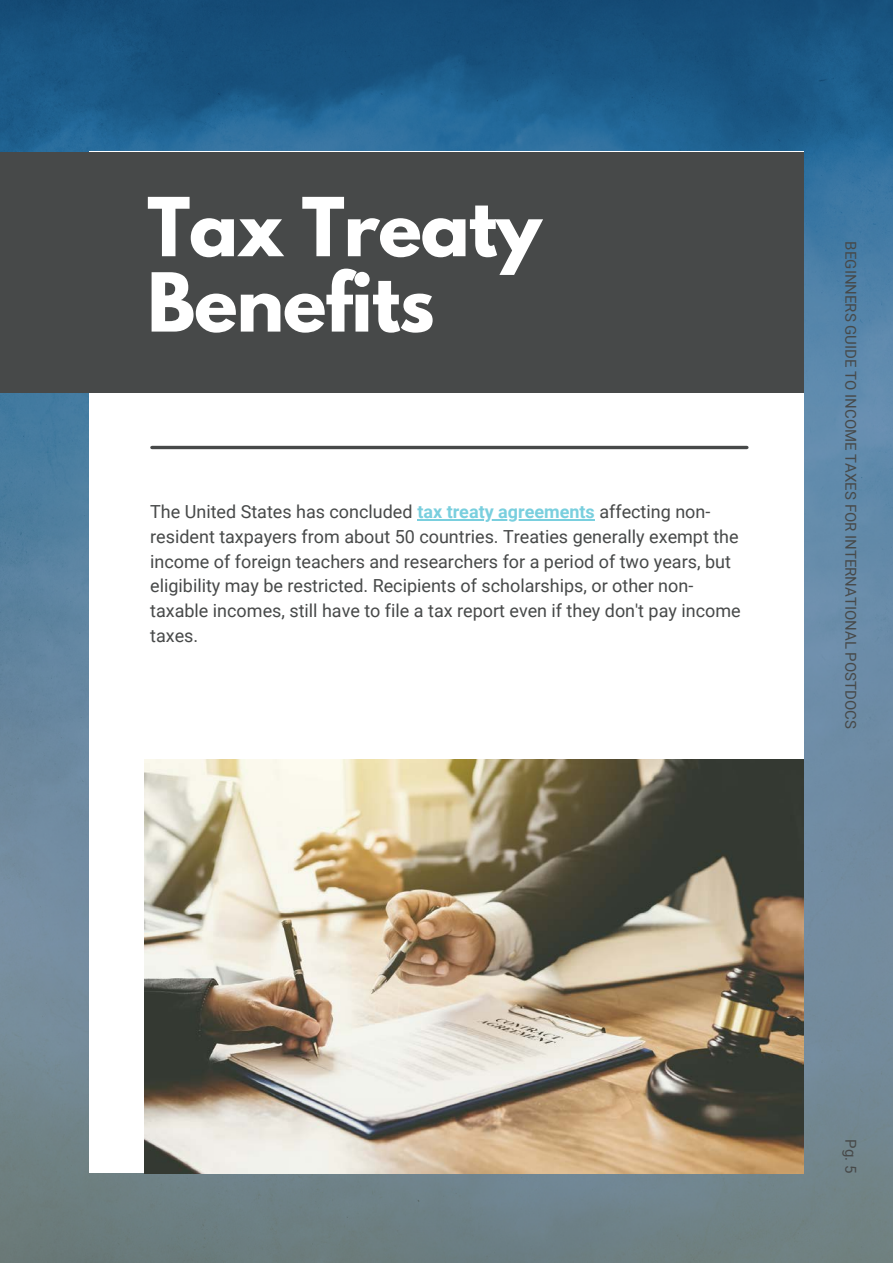
<style>
.page{position:relative;width:893px;height:1264px;background:#fff}
.page>*{position:absolute;margin:0;border:0;box-sizing:border-box;transform-origin:0 0}
.t1{font:700 72px/75.3px "League Spartan";letter-spacing:-.015em;color:#fff}
.t2{font:18px/24.8px "Roboto";color:#474949}
.t3{font:15px "Roboto";color:#474949}
.s1{font-weight:700;color:#79cfde}
</style>
<div class="page">
<img style="left:0;top:0;width:892px;height:1262px">
<div style="left:89px;top:152px;width:714px;height:1020px;background:#fff"></div>
<img style="left:144px;top:759px;width:659px;height:414px">
<hr style="left:152px;top:446px;width:594px;height:3px;background:#474949">
<div style="left:0;top:152px;width:803px;height:240px;background:#474949"></div>
<hr style="left:417px;top:519px;width:178px;height:1px;background:#79cfde">
<h1 class="t1" style="left:147px;top:199px;width:396px">Tax Treaty<br>Benefits</h1>
<p class="t2" style="left:150px;top:499px;width:592px">The United States has concluded <span class="s1">tax treaty agreements</span> affecting non&shy;resident taxpayers from about 50 countries. Treaties generally exempt the income of foreign teachers and researchers for a period of two years, but eligibility may be restricted. Recipients of scholarships, or other non&shy;taxable incomes, still have to file a tax report even if they don't pay income taxes.</p>
<p class="t3" style="left:859px;top:241px;width:488px;rotate:90deg">BEGINNERS GUIDE TO INCOME TAXES FOR INTERNATIONAL POSTDOCS</p>
<p class="t3" style="left:859px;top:1139px;width:35px;rotate:90deg">Pg. 5</p>
</div>
